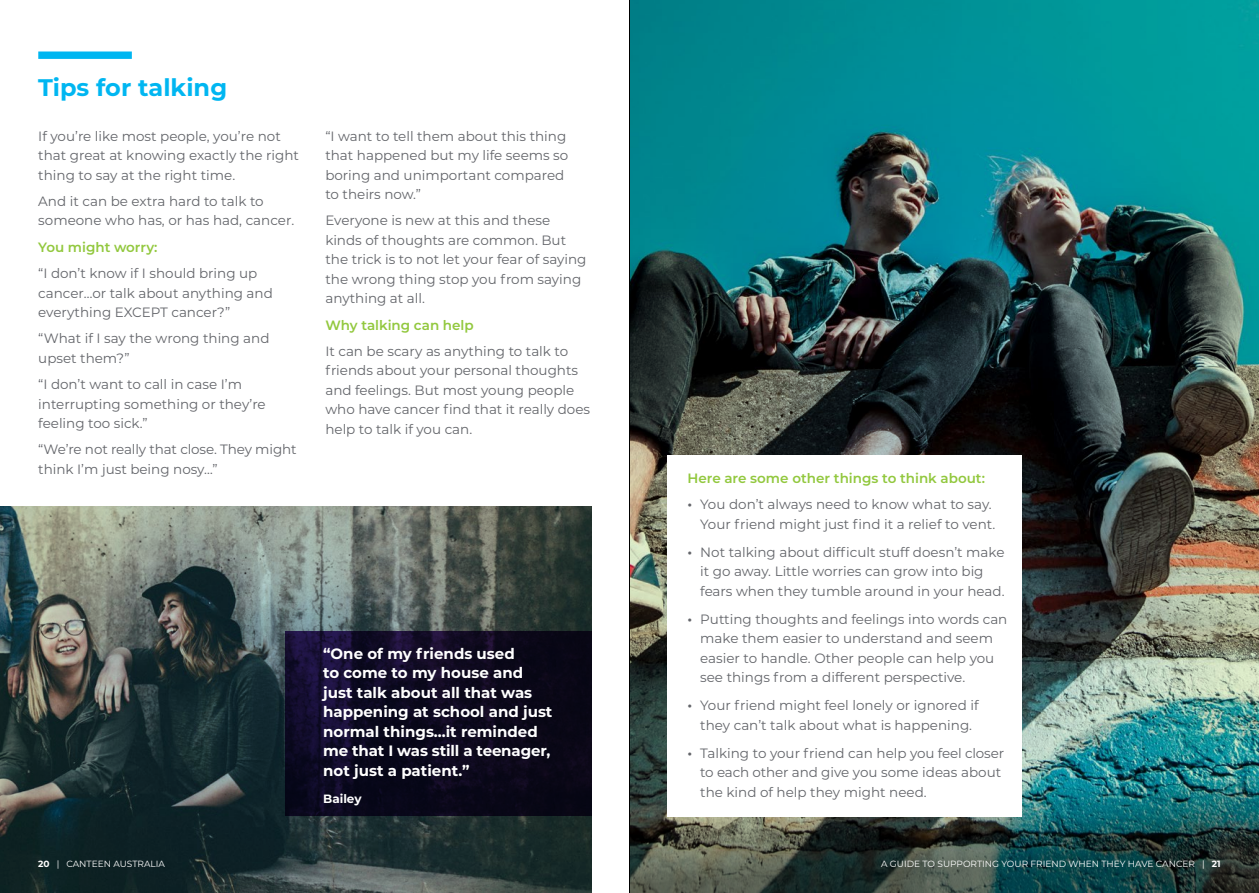
<style>
.page{position:relative;width:1259px;height:893px;background:#fff}
.page>*{position:absolute;margin:0;border:0;box-sizing:border-box;transform-origin:0 0}
.t1{font:700 24px "Montserrat";color:#00b6f1}
.t2{font:700 15px/19.5px "Montserrat";color:#fff}
.t3{font:13.5px/19.5px "Montserrat";color:#63656a}
.t4{font:600 13.5px "Montserrat";color:#92c83e}
.t5{font:700 12px "Montserrat";color:#fff}
.t6{font:9px "Montserrat";color:#fff}
.s1{font-weight:700}
.s2{font-weight:600;font-size:14.25px}
</style>
<div class="page">
<img style="left:630px;top:0;width:629px;height:893px">
<svg style="left:0;top:506px;width:591px;height:387px;background:#414f4d"></svg>
<div style="left:38px;top:52px;width:94px;height:7px;background:#00b6f1"></div>
<div style="left:668px;top:455px;width:354px;height:361px;background:#fff"></div>
<svg style="left:285px;top:632px;width:306px;height:184px;background:#0d0920"></svg>
<hr style="left:629px;top:0;width:1px;height:893px;background:#000">
<h1 class="t1" style="left:38px;top:70px;width:190px">Tips for talking</h1>
<p class="t3" style="left:38px;top:126px;width:262px">If you’re like most people, you’re not that great at knowing exactly the right thing to say at the right time.</p>
<p class="t3" style="left:38px;top:191px;width:256px">And it can be extra hard to talk to someone who has, or has had, cancer.</p>
<p class="t4" style="left:38px;top:237px;width:121px">You might worry:</p>
<p class="t3" style="left:38px;top:263px;width:236px">“I don’t know if I should bring up cancer…or talk about anything and everything EXCEPT cancer?”</p>
<p class="t3" style="left:38px;top:328px;width:233px">“What if I say the wrong thing and upset them?”</p>
<p class="t3" style="left:38px;top:374px;width:229px">“I don’t want to call in case I’m interrupting something or they’re feeling too sick.”</p>
<p class="t3" style="left:38px;top:439px;width:260px">“We’re not really that close. They might think I’m just being nosy…”</p>
<p class="t3" style="left:325px;top:126px;width:244px">“I want to tell them about this thing that happened but my life seems so boring and unimportant compared to theirs now.”</p>
<p class="t3" style="left:325px;top:210px;width:263px">Everyone is new at this and these kinds of thoughts are common. But the trick is to not let your fear of saying the wrong thing stop you from saying anything at all.</p>
<p class="t4" style="left:325px;top:315px;width:150px">Why talking can help</p>
<p class="t3" style="left:325px;top:341px;width:266px">It can be scary as anything to talk to friends about your personal thoughts and feelings. But most young people who have cancer find that it really does help to talk if you can.</p>
<p class="t6" style="left:38px;top:858px;width:128px"><span class="s1">20</span> | CANTEEN AUSTRALIA</p>
<p class="t2" style="left:323px;top:643px;width:231px">“One of my friends used<br>to come to my house and just talk about all that was happening at school and just normal things...it reminded me that I was still a teenager, not just a patient.”</p>
<p class="t5" style="left:323px;top:790px;width:40px">Bailey</p>
<p class="t4" style="left:687px;top:468px;width:299px">Here are some other things to think about:</p>
<p class="t3" style="left:687px;top:494px;width:308px;text-align:right"><span class="s2">•</span> You don’t always need to know what to say.<br>Your friend might just find it a relief to vent.</p>
<p class="t3" style="left:700px;top:542px;width:306px;text-indent:-13px"><span class="s2">•</span> Not talking about difficult stuff doesn’t make it go away. Little worries can grow into big fears when they tumble around in your head.</p>
<p class="t3" style="left:700px;top:609px;width:309px;text-indent:-13px"><span class="s2">•</span> Putting thoughts and feelings into words can make them easier to understand and seem easier to handle. Other people can help you see things from a different perspective.</p>
<p class="t3" style="left:687px;top:695px;width:293px;text-align:center"><span class="s2">•</span> Your friend might feel lonely or ignored if they can’t talk about what is happening.</p>
<p class="t3" style="left:700px;top:743px;width:305px;text-indent:-13px"><span class="s2">•</span> Talking to your friend can help you feel closer to each other and give you some ideas about the kind of help they might need.</p>
<p class="t6" style="left:881px;top:858px;width:341px">A GUIDE TO SUPPORTING YOUR FRIEND WHEN THEY HAVE CANCER | <span class="s1">21</span></p>
</div>
